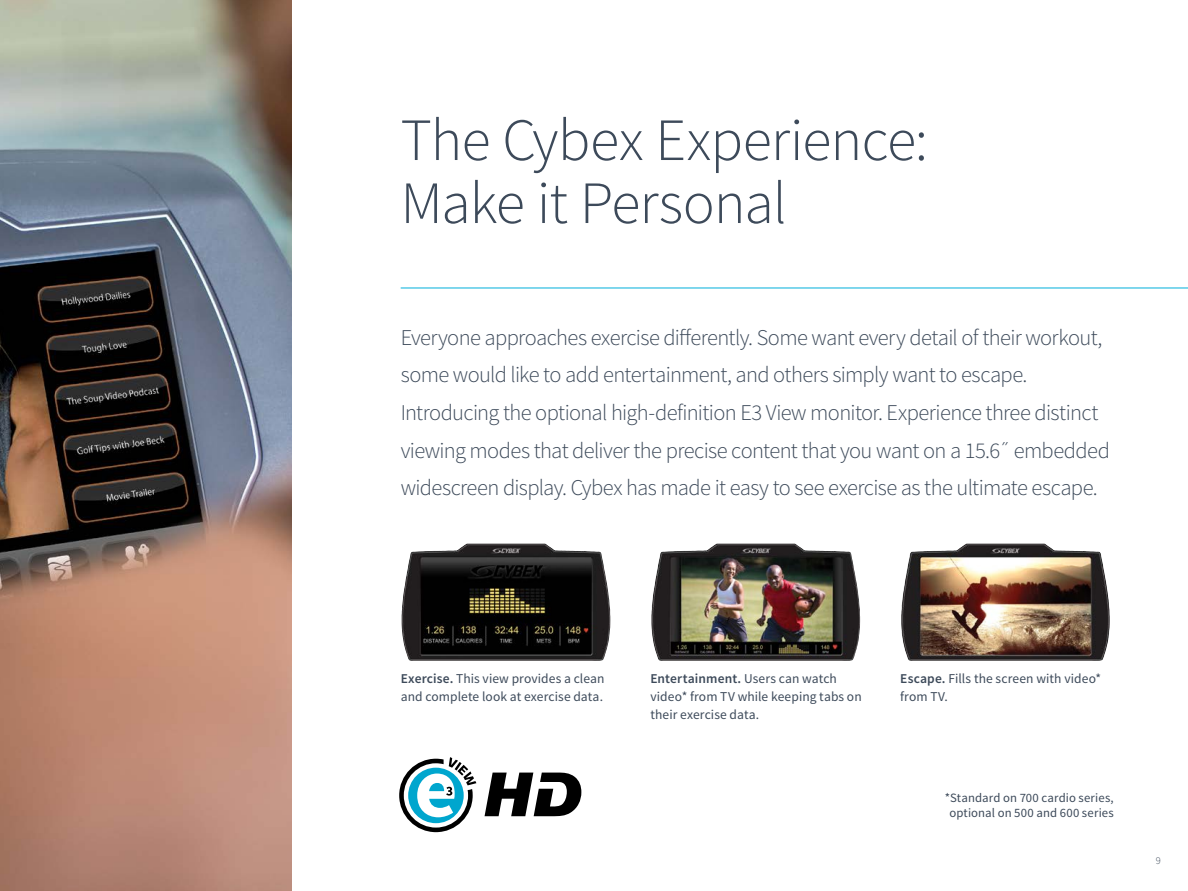
<style>
.page{position:relative;width:1188px;height:891px;background:#fff}
.page>*{position:absolute;margin:0;border:0;box-sizing:border-box;transform-origin:0 0}
.t1{font:300 60px/63px "Source Sans Pro";letter-spacing:-.015em;color:#3d4a5a}
.t2{font:300 22.5px/37.5px "Source Sans Pro";letter-spacing:-.03em;color:#3d4a5a}
.t3{font:13.5px/18px "Source Sans Pro";letter-spacing:.005em;color:#3d4a5a}
.t4{font:12.75px/15.3px "Source Sans Pro";letter-spacing:.01em;color:#3d4a5a;text-align:center}
.t5{font:300 10.5px "Source Sans Pro";color:#3d4a5a}
.s1{font-weight:600}
</style>
<div class="page">
<img style="left:0;top:0;width:292px;height:891px">
<img style="left:401px;top:543px;width:210px;height:118px">
<img style="left:651px;top:543px;width:209px;height:118px">
<img style="left:901px;top:543px;width:209px;height:118px">
<hr style="left:401px;top:288px;width:787px;height:1px;background:#00afdb">
<svg style="left:485px;top:773px;width:96px;height:43px"></svg>
<svg style="left:399px;top:757px;width:77px;height:75px"></svg>
<h1 class="t1" style="left:401px;top:109px;width:529px">The Cybex Experience:<br>Make it Personal</h1>
<p class="t2" style="left:401px;top:319px;width:711px">Everyone approaches exercise differently. Some want every detail of their workout, some would like to add entertainment, and others simply want to escape.<br>Introducing the optional high-definition E3 View monitor. Experience three distinct viewing modes that deliver the precise content that you want on a 15.6˝ embedded widescreen display. Cybex has made it easy to see exercise as the ultimate escape.</p>
<p class="t3" style="left:401px;top:670px;width:205px"><span class="s1">Exercise.</span> This view provides a clean and complete look at exercise data.</p>
<p class="t3" style="left:650px;top:670px;width:213px"><span class="s1">Entertainment.</span> Users can watch video* from TV while keeping tabs on their exercise data.</p>
<p class="t3" style="left:900px;top:670px;width:203px"><span class="s1">Escape.</span> Fills the screen with video* from TV.</p>
<p class="t4" style="left:945px;top:790px;width:170px">*Standard on 700 cardio series, optional on 500 and 600 series</p>
<p class="t5" style="left:1156px;top:854px;width:7px">9</p>
</div>
